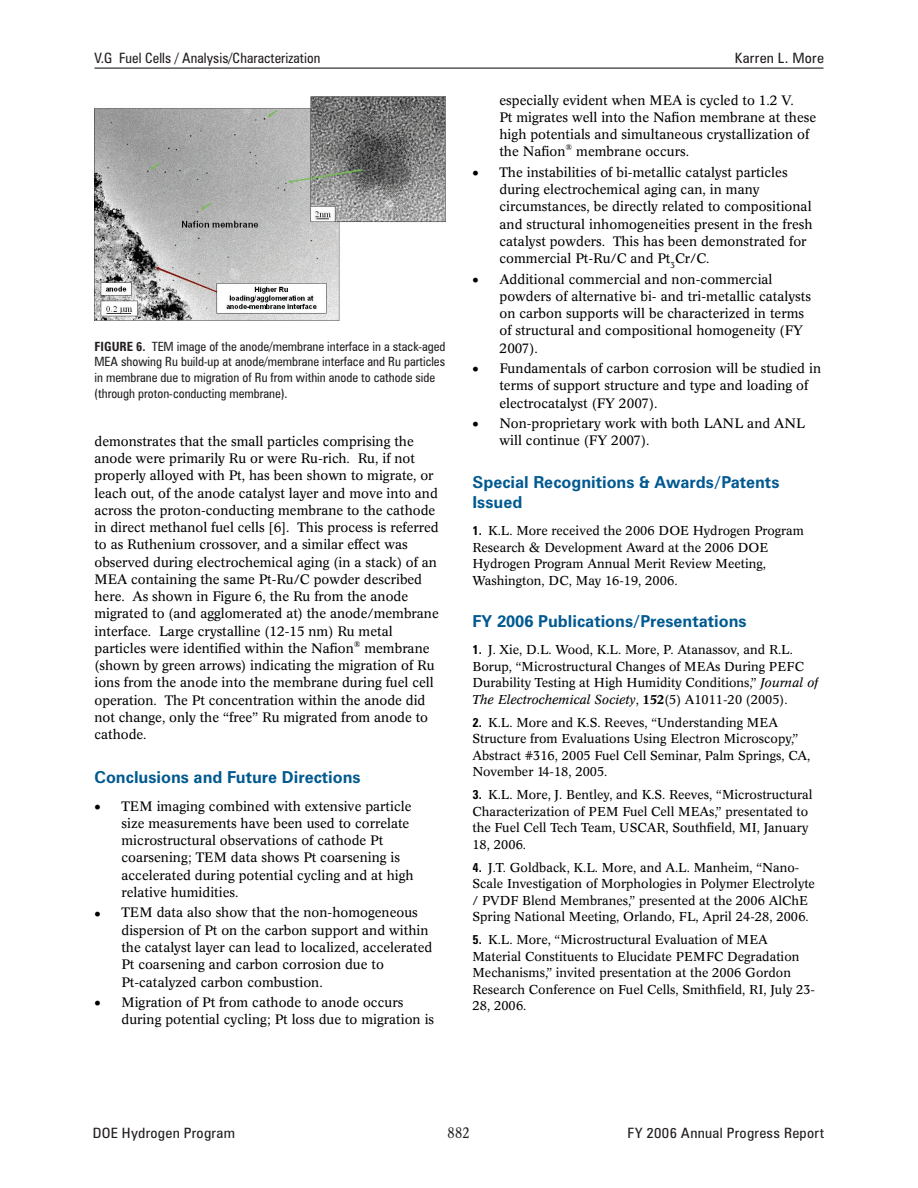
<style>
.page{position:relative;width:918px;height:1188px;background:#fff}
.page>*{position:absolute;margin:0;border:0;box-sizing:border-box;transform-origin:0 0}
._1_RptObjHead{font:700 16.5px/19.8px "Zurich BT";color:#005990}
.t1{font:condensed 15px "Concorde BE";color:#231f20}
.t2{font:condensed 14.25px "Zurich BT";letter-spacing:.015em;color:#231f20;scale:1.08 1}
.t3{font:condensed 14.25px "Zurich BT";letter-spacing:.015em;color:#231f20}
._1_Bulleted{font:13.5px/17.2px "Concorde BE";color:#000}
._1_Body_text{font:13.5px/17.2px "Concorde BE";color:#000}
.t4{font:13.5px "Symbol";color:#000}
._1_Reference{font:12.75px/16.5px "Concorde BE";color:#000}
._1_FigureTitle{font:condensed 12.75px/15.8px "Zurich BT";color:#231f20}
._1_Body_text-2{font:8.1px "Concorde BE";color:#000}
.s1{font-weight:700}
.s2{font-family:"Zurich BT";font-weight:700;font-stretch:condensed}
.s3{font-style:italic}
.s4{font-weight:500}
</style>
<div class="page">
<hr style="left:94px;top:68px;width:730px;height:1px;background:#231f20">
<img style="left:94px;top:96px;width:352px;height:225px">
<p class="t3" style="left:94px;top:49px;width:227px">V.G Fuel Cells / Analysis/Characterization</p>
<p class="t2" style="left:735px;top:49px;width:84px">Karren L. More</p>
<p class="_1_FigureTitle" style="left:94px;top:338px;width:353px"><span class="s1">FIGURE 6.</span> TEM image of the anode/membrane interface in a stack-aged MEA showing Ru build-up at anode/membrane interface and Ru particles in membrane due to migration of Ru from within anode to cathode side (through proton-conducting membrane).</p>
<p class="_1_Body_text" style="left:94px;top:433px;width:346px">demonstrates that the small particles comprising the anode were primarily Ru or were Ru-rich. Ru, if not properly alloyed with Pt, has been shown to migrate, or leach out, of the anode catalyst layer and move into and across the proton-conducting membrane to the cathode in direct methanol fuel cells [6]. This process is referred to as Ruthenium crossover, and a similar effect was observed during electrochemical aging (in a stack) of an MEA containing the same Pt-Ru/C powder described here. As shown in Figure 6, the Ru from the anode migrated to (and agglomerated at) the anode/membrane interface. Large crystalline (12-15 nm) Ru metal particles were identified within the Nafion</p>
<p class="_1_Body_text-2" style="left:354px;top:639px;width:8px">®</p>
<p class="_1_Body_text" style="left:95px;top:640px;width:342px;text-indent:270px">membrane (shown by green arrows) indicating the migration of Ru ions from the anode into the membrane during fuel cell operation. The Pt concentration within the anode did not change, only the “free” Ru migrated from anode to cathode.</p>
<p class="_1_RptObjHead" style="left:94px;top:767px;width:268px">Conclusions and Future Directions</p>
<p class="_1_Bulleted" style="left:122px;top:798px;width:294px">TEM imaging combined with extensive particle size measurements have been used to correlate microstructural observations of cathode Pt coarsening; TEM data shows Pt coarsening is accelerated during potential cycling and at high relative humidities.</p>
<p class="_1_Bulleted" style="left:122px;top:904px;width:312px">TEM data also show that the non-homogeneous dispersion of Pt on the carbon support and within the catalyst layer can lead to localized, accelerated Pt coarsening and carbon corrosion due to Pt-catalyzed carbon combustion.</p>
<p class="_1_Bulleted" style="left:122px;top:994px;width:314px">Migration of Pt from cathode to anode occurs during potential cycling; Pt loss due to migration is</p>
<p class="t4" style="left:94px;top:797px;width:8px">•</p>
<p class="t4" style="left:94px;top:904px;width:8px">•</p>
<p class="t4" style="left:94px;top:993px;width:8px">•</p>
<p class="_1_Bulleted" style="left:500px;top:92px;width:318px">especially evident when MEA is cycled to 1.2 V.<br>Pt migrates well into the Nafion membrane at these high potentials and simultaneous crystallization of the Nafion<sup>®</sup> membrane occurs.</p>
<p class="_1_Bulleted" style="left:499px;top:164px;width:315px">The instabilities of bi-metallic catalyst particles during electrochemical aging can, in many circumstances, be directly related to compositional and structural inhomogeneities present in the fresh catalyst powders. This has been demonstrated for commercial Pt-Ru/C and Pt<sub>3</sub>Cr/C.</p>
<p class="_1_Bulleted" style="left:500px;top:270px;width:313px">Additional commercial and non-commercial powders of alternative bi- and tri-metallic catalysts on carbon supports will be characterized in terms of structural and compositional homogeneity (FY 2007).</p>
<p class="_1_Bulleted" style="left:500px;top:360px;width:323px">Fundamentals of carbon corrosion will be studied in terms of support structure and type and loading of electrocatalyst (FY 2007).</p>
<p class="_1_Bulleted" style="left:500px;top:415px;width:307px">Non-proprietary work with both LANL and ANL will continue (FY 2007).</p>
<p class="_1_RptObjHead" style="left:472px;top:472px;width:308px">Special Recognitions &amp; Awards/Patents<br>Issued</p>
<p class="_1_Reference" style="left:472px;top:523px;width:333px"><span class="s2">1.</span> K.L. More received the 2006 DOE Hydrogen Program Research &amp; Development Award at the 2006 DOE Hydrogen Program Annual Merit Review Meeting, Washington, DC, May 16-19, 2006.</p>
<p class="_1_RptObjHead" style="left:472px;top:611px;width:276px">FY 2006 Publications/Presentations</p>
<p class="_1_Reference" style="left:472px;top:642px;width:348px"><span class="s2">1.</span> J. Xie, D.L. Wood, K.L. More, P. Atanassov, and R.L.<br>Borup, “Microstructural Changes of MEAs During PEFC Durability Testing at High Humidity Conditions,” <span class="s3">Journal of The Electrochemical Society</span>, <span class="s4">152</span>(5) A1011-20 (2005).</p>
<p class="_1_Reference" style="left:472px;top:714px;width:339px"><span class="s2">2.</span> K.L. More and K.S. Reeves, “Understanding MEA Structure from Evaluations Using Electron Microscopy,” Abstract #316, 2005 Fuel Cell Seminar, Palm Springs, CA, November 14-18, 2005.</p>
<p class="_1_Reference" style="left:472px;top:787px;width:342px"><span class="s2">3.</span> K.L. More, J. Bentley, and K.S. Reeves, “Microstructural Characterization of PEM Fuel Cell MEAs,” presentated to the Fuel Cell Tech Team, USCAR, Southfield, MI, January 18, 2006.</p>
<p class="_1_Reference" style="left:472px;top:859px;width:344px"><span class="s2">4.</span> J.T. Goldback, K.L. More, and A.L. Manheim, “Nano-Scale Investigation of Morphologies in Polymer Electrolyte / PVDF Blend Membranes,” presented at the 2006 AlChE Spring National Meeting, Orlando, FL, April 24-28, 2006.</p>
<p class="_1_Reference" style="left:472px;top:932px;width:344px"><span class="s2">5.</span> K.L. More, “Microstructural Evaluation of MEA Material Constituents to Elucidate PEMFC Degradation Mechanisms,” invited presentation at the 2006 Gordon Research Conference on Fuel Cells, Smithfield, RI, July 23- 28, 2006.</p>
<p class="t4" style="left:472px;top:163px;width:8px">•</p>
<p class="t4" style="left:472px;top:270px;width:8px">•</p>
<p class="t4" style="left:472px;top:360px;width:8px">•</p>
<p class="t4" style="left:472px;top:415px;width:8px">•</p>
<p class="t2" style="left:93px;top:1124px;width:133px">DOE Hydrogen Program</p>
<p class="t1" style="left:448px;top:1124px;width:23px">882</p>
<p class="t2" style="left:627px;top:1124px;width:184px">FY 2006 Annual Progress Report</p>
</div>
